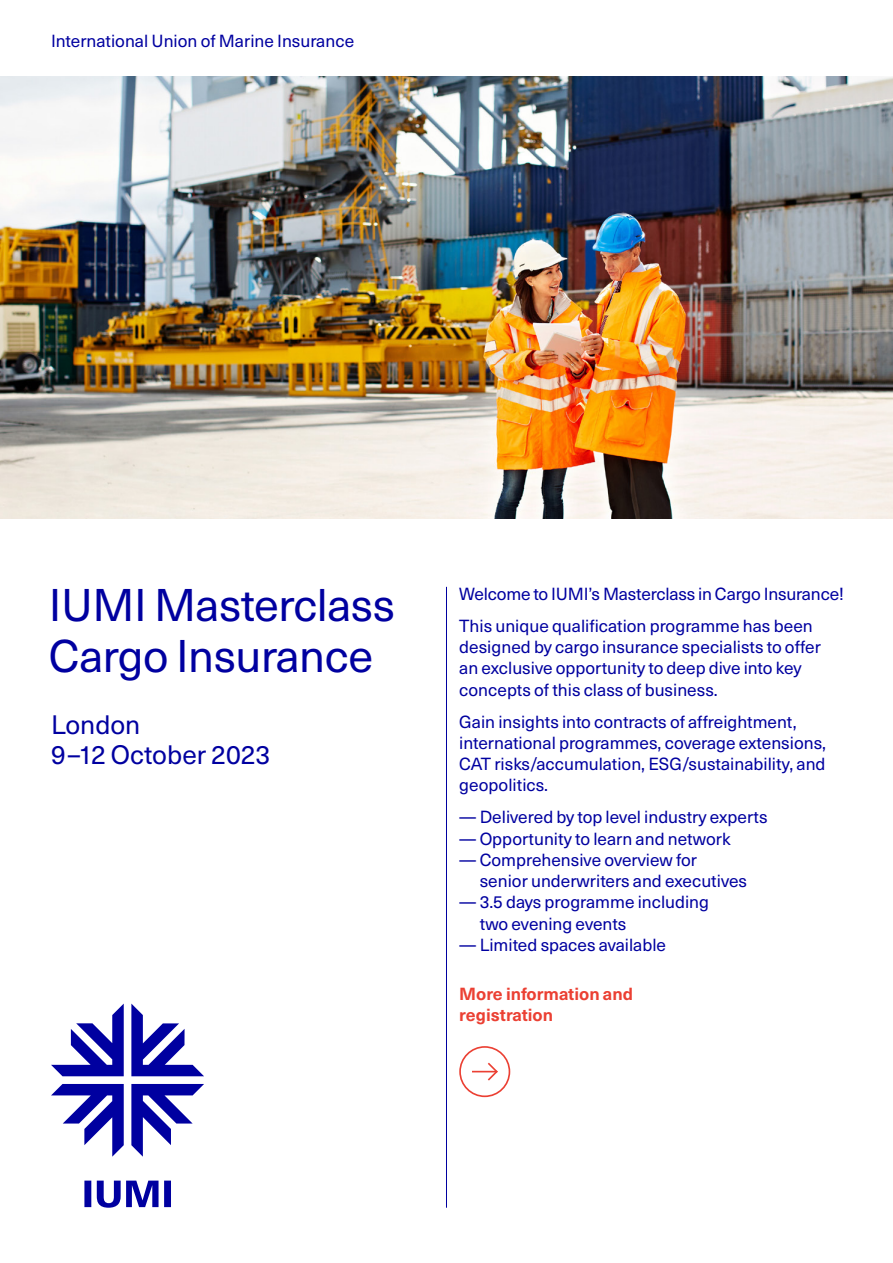
<style>
.page{position:relative;width:893px;height:1263px;background:#fff}
.page>*{position:absolute;margin:0;border:0;box-sizing:border-box;transform-origin:0 0}
.IUMI_30_12mm{font:45px "Neue Haas Unica Pro";letter-spacing:-.01em;color:#0000a0}
.IUMI_17_5_7mm{font:26.25px/29.7px "Neue Haas Unica Pro";color:#0000a0}
.IUMI_11_5_5mm{font:17.25px/21.3px "Neue Haas Unica Pro";color:#0000a0}
.IUMI_11_5_5mm-2{font:700 17.25px/21.3px "Neue Haas Unica Pro";color:#eb4033}
</style>
<div class="page">
<img style="left:0;top:77px;width:893px;height:442px">
<svg style="left:84px;top:1180px;width:87px;height:28px"></svg>
<svg style="left:51px;top:1003px;width:153px;height:154px"></svg>
<hr style="left:446px;top:587px;width:1px;height:621px;background:#0000a0">
<div style="left:459px;top:1046px;width:51px;height:51px;border:2px solid #eb4033;border-radius:50%"></div>
<svg style="left:472px;top:1062px;width:26px;height:19px"></svg>
<p class="IUMI_11_5_5mm" style="left:51px;top:31px;width:305px">International Union of Marine Insurance</p>
<p class="IUMI_30_12mm" style="left:49px;top:578px;width:348px">IUMI Masterclass</p>
<p class="IUMI_30_12mm" style="left:49px;top:629px;width:326px">Cargo Insurance</p>
<p class="IUMI_17_5_7mm" style="left:51px;top:711px;width:221px">London<br>9–12 October 2023</p>
<p class="IUMI_11_5_5mm" style="left:459px;top:583px;width:386px">Welcome to IUMI’s Masterclass in Cargo Insurance!</p>
<p class="IUMI_11_5_5mm" style="left:459px;top:615px;width:363px">This unique qualification programme has been designed by cargo insurance specialists to offer an exclusive opportunity to deep dive into key concepts of this class of business.</p>
<p class="IUMI_11_5_5mm" style="left:459px;top:711px;width:368px">Gain insights into contracts of affreightment, international programmes, coverage extensions, CAT risks/accumulation, ESG/sustainability, and geopolitics.</p>
<p class="IUMI_11_5_5mm" style="left:459px;top:807px;width:310px">— Delivered by top level industry experts</p>
<p class="IUMI_11_5_5mm" style="left:459px;top:828px;width:273px">— Opportunity to learn and network</p>
<p class="IUMI_11_5_5mm" style="left:480px;top:849px;width:269px;text-indent:-20px">— Comprehensive overview for senior underwriters and executives</p>
<p class="IUMI_11_5_5mm" style="left:480px;top:892px;width:231px;text-indent:-20px">— 3.5 days programme including two evening events</p>
<p class="IUMI_11_5_5mm" style="left:459px;top:934px;width:208px">— Limited spaces available</p>
<p class="IUMI_11_5_5mm-2" style="left:459px;top:983px;width:175px">More information and registration</p>
</div>
